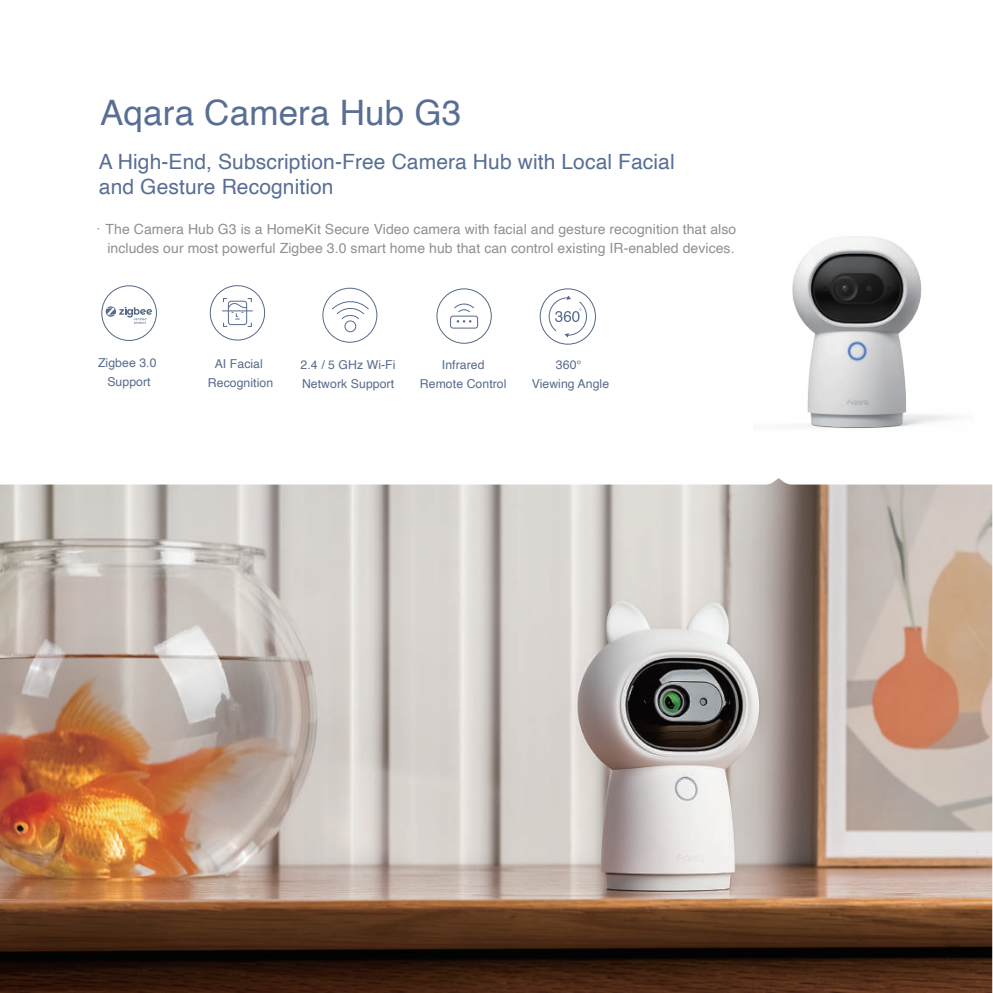
<style>
.page{position:relative;width:993px;height:993px;background:#fff}
.page>*{position:absolute;margin:0;border:0;box-sizing:border-box;transform-origin:0 0}
.t1{font:35px "Helvetica";letter-spacing:.005em;color:#586e94}
.t2{font:21px/25.2px "Helvetica";letter-spacing:.005em;color:#586e94}
.t3{font:14px/19.2px "Helvetica";letter-spacing:.005em;color:#8e9091;text-align:right}
.t4{font:12.25px/19.2px "Helvetica";letter-spacing:.005em;color:#576b8d;text-align:center}
.s1{font-family:"Adobe Song Std";font-weight:300}
</style>
<div class="page">
<img style="left:792px;top:236px;width:162px;height:192px">
<div style="left:323px;top:288px;width:54px;height:54px;border:1px solid #566a89;border-radius:50%"></div>
<svg style="left:332px;top:301px;width:37px;height:18px"></svg>
<div style="left:345px;top:320px;width:11px;height:12px;border:1px solid #546b92;border-radius:50%"></div>
<div style="left:102px;top:285px;width:55px;height:55px;border:1px solid #526884;border-radius:50%"></div>
<svg style="left:106px;top:306px;width:46px;height:18px"></svg>
<svg style="left:209px;top:285px;width:57px;height:56px"></svg>
<div style="left:437px;top:288px;width:54px;height:55px;border:1px solid #526884;border-radius:50%"></div>
<svg style="left:454px;top:303px;width:20px;height:9px"></svg>
<div style="left:450px;top:316px;width:28px;height:12px;border:1px solid #556988;border-radius:2px"></div>
<svg style="left:457px;top:320px;width:14px;height:2px"></svg>
<div style="left:540px;top:288px;width:55px;height:56px;border:1px solid #546785;border-radius:50%"></div>
<svg style="left:549px;top:296px;width:38px;height:41px"></svg>
<img style="left:0;top:478px;width:992px;height:514px">
<h1 class="t1" style="left:100px;top:85px;width:363px">Aqara Camera Hub G3</h1>
<h2 class="t2" style="left:99px;top:150px;width:577px">A High-End, Subscription-Free Camera Hub with Local Facial and Gesture Recognition</h2>
<p class="t3" style="left:92px;top:219px;width:646px"><span class="s1">·</span>The Camera Hub G3 is a HomeKit Secure Video camera with facial and gesture recognition that also includes our most powerful Zigbee 3.0 smart home hub that can control existing IR-enabled devices.</p>
<p class="t4" style="left:98px;top:353px;width:60px">Zigbee 3.0<br>Support</p>
<p class="t4" style="left:208px;top:354px;width:67px">AI Facial<br>Recognition</p>
<p class="t4" style="left:532px;top:355px;width:79px">360°<br>Viewing Angle</p>
<p class="t4" style="left:301px;top:355px;width:96px;text-align:left">2.4 / 5 GHz Wi-Fi<br>Network Support</p>
<p class="t4" style="left:420px;top:355px;width:88px">Infrared<br>Remote Control</p>
</div>
